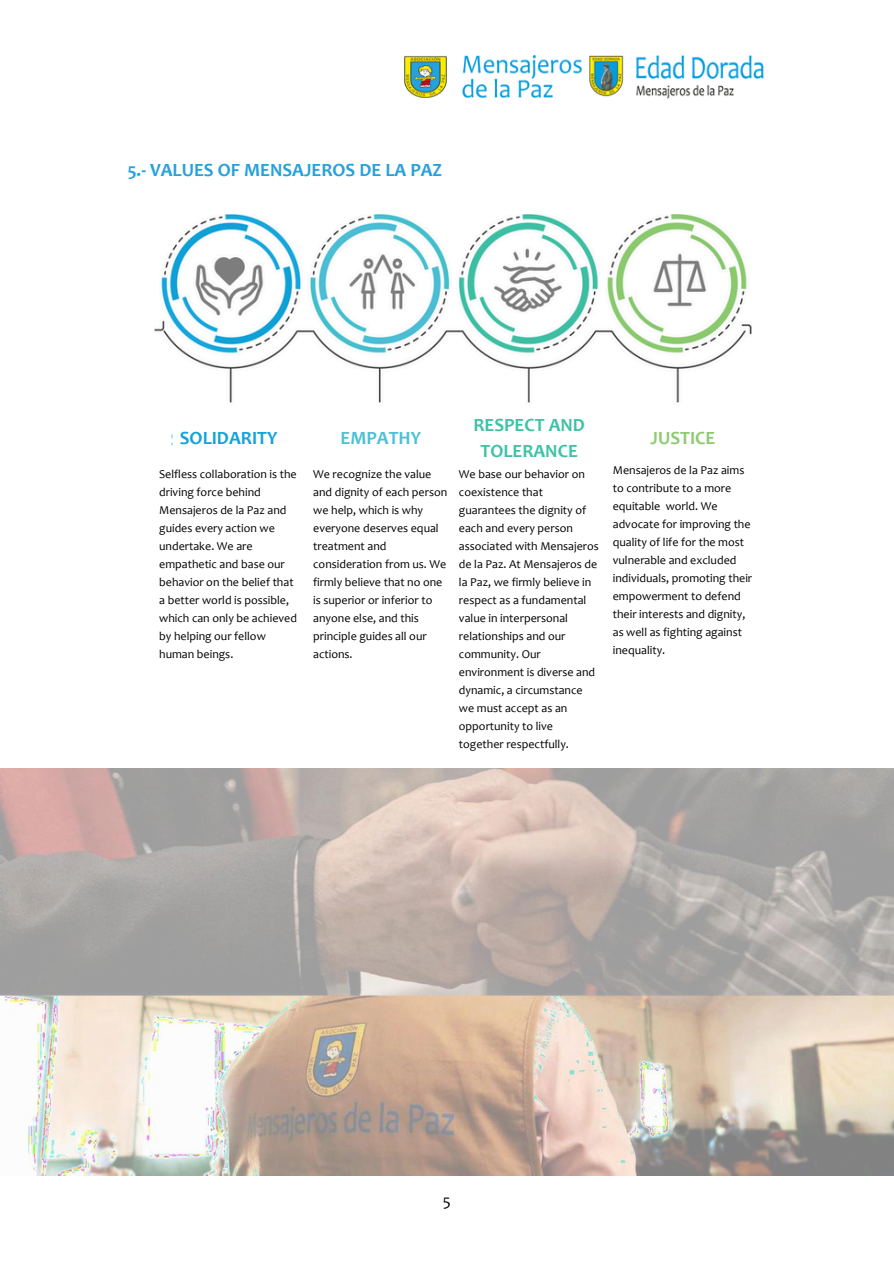
<style>
.page{position:relative;width:894px;height:1264px;background:#fff}
.page>*{position:absolute;margin:0;border:0;box-sizing:border-box;transform-origin:0 0}
.t1{font:700 18.75px "Candara";color:#25a1dc}
.t2{font:700 18.75px/25.8px "Candara";color:#3fc1a5;text-align:center}
.t3{font:700 18.75px "Candara";color:#12a3d8}
.t4{font:700 18.75px "Candara";color:#4dc0d7}
.t5{font:700 18.75px "Candara";color:#8ccb70}
.t6{font:16.35px "Candara";color:#000}
.t7{font:12px/18px "Candara";color:#000}
</style>
<div class="page">
<img style="left:154px;top:214px;width:597px;height:232px">
<img style="left:404px;top:56px;width:177px;height:42px">
<img style="left:589px;top:55px;width:174px;height:43px">
<img style="left:0;top:769px;width:893px;height:406px">
<svg style="left:172px;top:427px;width:113px;height:19px"></svg>
<svg style="left:308px;top:414px;width:443px;height:32px"></svg>
<h1 class="t1" style="left:128px;top:162px;width:316px">5.- VALUES OF MENSAJEROS DE LA PAZ</h1>
<h1 class="t3" style="left:180px;top:431px;width:99px">SOLIDARITY</h1>
<h1 class="t4" style="left:340px;top:431px;width:82px">EMPATHY</h1>
<p class="t2" style="left:473px;top:414px;width:113px">RESPECT AND<br>TOLERANCE</p>
<p class="t5" style="left:650px;top:431px;width:66px">JUSTICE</p>
<p class="t7" style="left:159px;top:466px;width:139px">Selfless collaboration is the driving force behind<br>Mensajeros de la Paz and guides every action we undertake. We are empathetic and base our behavior on the belief that a better world is possible, which can only be achieved by helping our fellow human beings.</p>
<p class="t7" style="left:313px;top:466px;width:135px">We recognize the value and dignity of each person we help, which is why everyone deserves equal treatment and consideration from us. We firmly believe that no one is superior or inferior to anyone else, and this principle guides all our actions.</p>
<p class="t7" style="left:459px;top:466px;width:141px">We base our behavior on coexistence that guarantees the dignity of each and every person associated with Mensajeros de la Paz. At Mensajeros de la Paz, we firmly believe in respect as a fundamental value in interpersonal relationships and our community. Our environment is diverse and dynamic, a circumstance we must accept as an opportunity to live together respectfully.</p>
<p class="t7" style="left:612px;top:462px;width:141px">Mensajeros de la Paz aims to contribute to a more equitable world. We advocate for improving the quality of life for the most vulnerable and excluded individuals, promoting their empowerment to defend their interests and dignity, as well as fighting against inequality.</p>
<h1 class="t6" style="left:442px;top:1193px;width:10px">5</h1>
</div>
